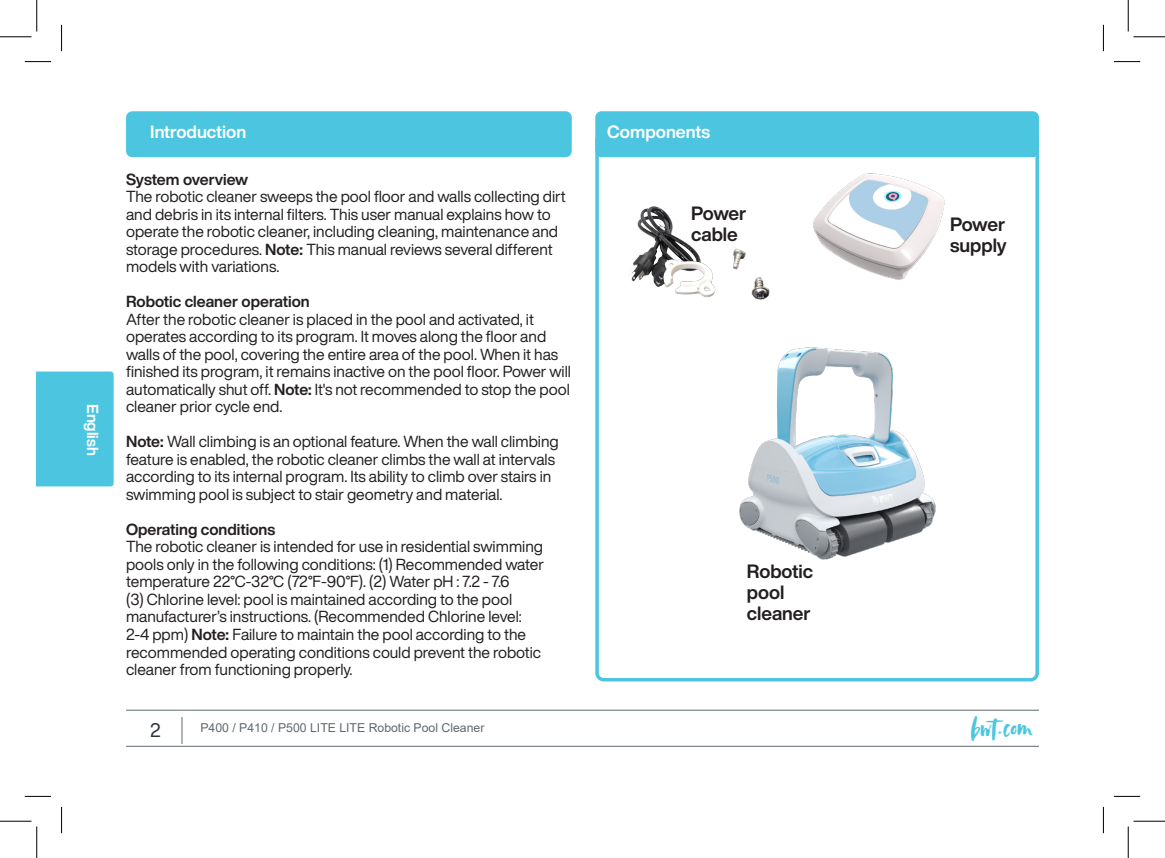
<style>
.page{position:relative;width:1165px;height:858px;background:#fff}
.page>*{position:absolute;margin:0;border:0;box-sizing:border-box;transform-origin:0 0}
.t1{font:29.93px "Avallon";color:#4cc6e0}
.t2{font:19.25px "Helvetica Now Display";color:#2d323b}
.t3{font:700 18.9px/21px "Helvetica Now Display";color:#231f20}
.t4{font:700 17.5px "Helvetica Now Display";color:#fff}
.t5{font:15.75px/17.5px "Helvetica Now Display";color:#231f20}
.t6{font:700 15.75px "Helvetica Now Display";color:#231f20}
.t7{font:700 15.75px "Helvetica Now Display";color:#fff}
.t8{font:12.25px "Arial";color:#5f696f}
.s1{font-weight:700}
</style>
<div class="page">
<img style="left:739px;top:347px;width:197px;height:212px">
<div style="left:37px;top:371px;width:77px;height:115px;background:#4cc6e0"></div>
<div style="left:82px;top:404px;width:19px;height:62px;background:#4cc6e0"></div>
<hr style="left:126px;top:745px;width:913px;height:1px;background:#5f696f">
<hr style="left:126px;top:709px;width:913px;height:1px;background:#5f696f">
<svg style="left:182px;top:717px;width:1px;height:26px"></svg>
<div style="left:126px;top:111px;width:446px;height:46px;background:#4cc6e0;border-radius:6px"></div>
<div style="left:595px;top:111px;width:444px;height:46px;background:#4cc6e0;border-radius:6px"></div>
<div style="left:595px;top:132px;width:444px;height:549px;border:4px solid #4cc6e0;border-radius:7px"></div>
<img style="left:799px;top:157px;width:164px;height:123px">
<img style="left:637px;top:206px;width:36px;height:20px">
<img style="left:631px;top:226px;width:85px;height:71px">
<img style="left:733px;top:246px;width:37px;height:54px">
<svg style="left:25px;top:61px;width:26px;height:1px"></svg>
<svg style="left:1114px;top:61px;width:26px;height:1px"></svg>
<svg style="left:25px;top:795px;width:26px;height:1px"></svg>
<svg style="left:1114px;top:795px;width:26px;height:1px"></svg>
<svg style="left:61px;top:25px;width:1px;height:26px"></svg>
<svg style="left:61px;top:806px;width:1px;height:26px"></svg>
<svg style="left:1103px;top:25px;width:1px;height:26px"></svg>
<svg style="left:1103px;top:806px;width:1px;height:26px"></svg>
<hr style="left:0;top:36px;width:32px;height:1px;background:#000">
<hr style="left:1133px;top:36px;width:32px;height:1px;background:#000">
<hr style="left:0;top:820px;width:32px;height:1px;background:#000">
<hr style="left:1133px;top:820px;width:32px;height:1px;background:#000">
<hr style="left:36px;top:0;width:1px;height:32px;background:#000">
<hr style="left:36px;top:826px;width:1px;height:31px;background:#000">
<hr style="left:1128px;top:0;width:1px;height:32px;background:#000">
<hr style="left:1128px;top:826px;width:1px;height:31px;background:#000">
<p class="t7" style="left:103px;top:404px;width:53px;rotate:90deg">English</p>
<p class="t4" style="left:150px;top:120px;width:98px">Introduction</p>
<p class="t6" style="left:126px;top:168px;width:124px">System overview</p>
<p class="t5" style="left:126px;top:188px;width:441px">The robotic cleaner sweeps the pool floor and walls collecting dirt and debris in its internal filters. This user manual explains how to operate the robotic cleaner, including cleaning, maintenance and storage procedures. <span class="s1">Note:</span> This manual reviews several different models with variations.</p>
<p class="t6" style="left:126px;top:290px;width:185px">Robotic cleaner operation</p>
<p class="t5" style="left:126px;top:310px;width:446px">After the robotic cleaner is placed in the pool and activated, it operates according to its program. It moves along the floor and walls of the pool, covering the entire area of the pool. When it has finished its program, it remains inactive on the pool floor. Power will automatically shut off. <span class="s1">Note:</span> It's not recommended to stop the pool cleaner prior cycle end.</p>
<p class="t5" style="left:126px;top:433px;width:434px"><span class="s1">Note:</span> Wall climbing is an optional feature. When the wall climbing feature is enabled, the robotic cleaner climbs the wall at intervals according to its internal program. Its ability to climb over stairs in swimming pool is subject to stair geometry and material.</p>
<p class="t6" style="left:126px;top:518px;width:151px">Operating conditions</p>
<p class="t5" style="left:126px;top:538px;width:419px">The robotic cleaner is intended for use in residential swimming pools only in the following conditions: (1) Recommended water temperature 22°C-32°C (72°F-90°F). (2) Water pH : 7.2 - 7.6<br>(3) Chlorine level: pool is maintained according to the pool manufacturer’s instructions. (Recommended Chlorine level:<br>2-4 ppm) <span class="s1">Note:</span> Failure to maintain the pool according to the recommended operating conditions could prevent the robotic cleaner from functioning properly.</p>
<p class="t4" style="left:607px;top:120px;width:104px">Components</p>
<p class="t3" style="left:691px;top:203px;width:57px">Power cable</p>
<p class="t3" style="left:747px;top:560px;width:68px">Robotic pool cleaner</p>
<p class="t3" style="left:950px;top:214px;width:58px">Power supply</p>
<p class="t2" style="left:150px;top:717px;width:12px">2</p>
<h1 class="t1" style="left:971px;top:707px;width:63px">bwt.com</h1>
<p class="t8" style="left:200px;top:719px;width:285px">P400 / P410 / P500 LITE LITE Robotic Pool Cleaner</p>
</div>
